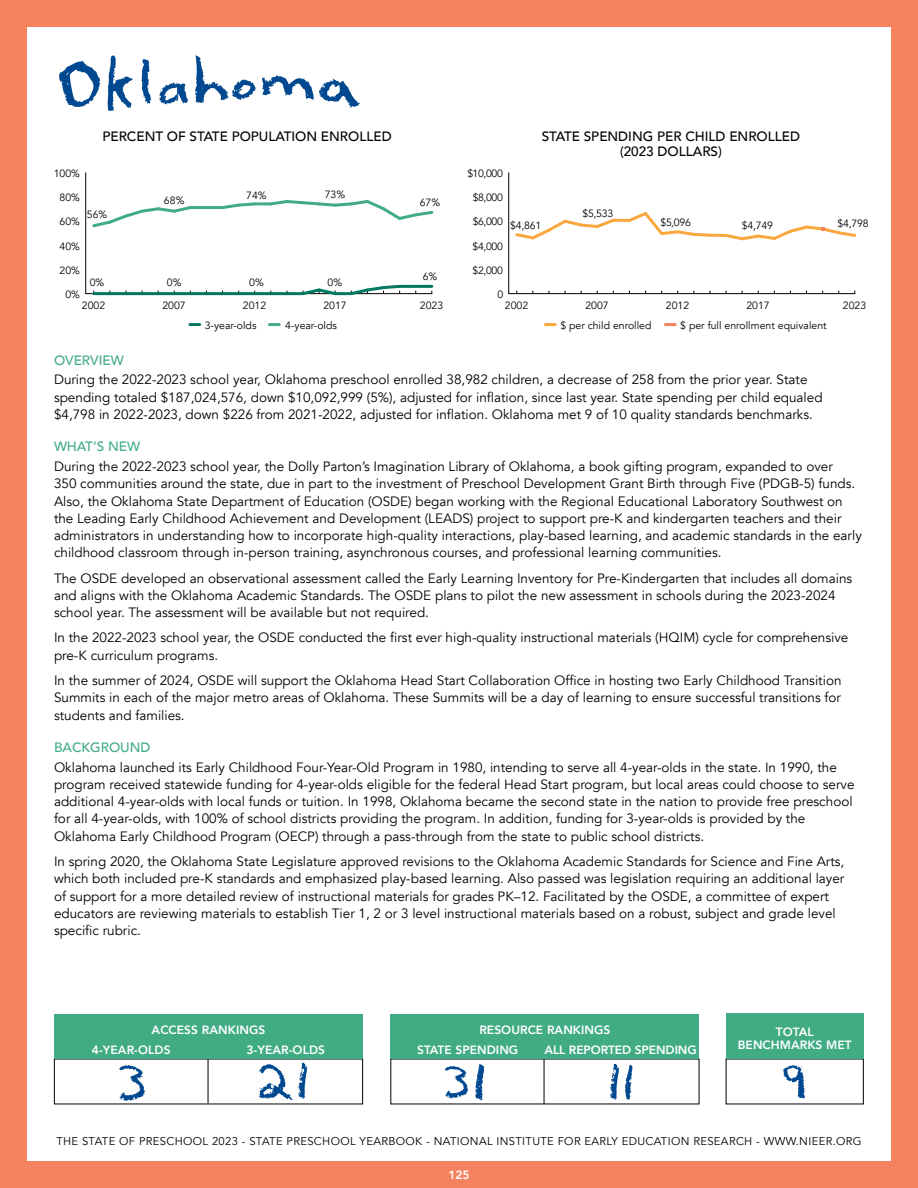
<style>
.page{position:relative;width:918px;height:1188px;background:#f5825e}
.page>*{position:absolute;margin:0;border:0;box-sizing:border-box;transform-origin:0 0}
.t1{font:13.5px/17.2px "Avenir";color:#000}
.t2{font:500 13.5px/15px "Avenir";color:#000;text-align:center}
.t3{font:500 13.5px "Avenir";color:#41ac84}
.t4{font:800 12px/20.1px "Avenir";letter-spacing:.005em;color:#fff}
.t5{font:11.25px "Avenir";letter-spacing:.03em;color:#000}
.t6{font:10.5px "Avenir";color:#000}
</style>
<div class="page">
<div style="left:27px;top:27px;width:864px;height:1134px;background:#fff"></div>
<hr style="left:208px;top:1057px;width:1px;height:46px;background:#000">
<hr style="left:544px;top:1058px;width:1px;height:46px;background:#000">
<div style="left:54px;top:1014px;width:309px;height:45px;background:#41ac84"></div>
<div style="left:390px;top:1014px;width:309px;height:45px;background:#41ac84"></div>
<div style="left:726px;top:1014px;width:138px;height:45px;background:#41ac84"></div>
<hr style="left:86px;top:293px;width:346px;height:1px;background:#000">
<hr style="left:85px;top:172px;width:1px;height:122px;background:#000">
<svg style="left:92px;top:206px;width:102px;height:22px"></svg>
<hr style="left:190px;top:206px;width:16px;height:3px;background:#41ac84">
<hr style="left:206px;top:206px;width:17px;height:3px;background:#41ac84">
<svg style="left:219px;top:202px;width:39px;height:8px"></svg>
<hr style="left:255px;top:202px;width:16px;height:3px;background:#41ac84">
<svg style="left:267px;top:200px;width:167px;height:20px"></svg>
<hr style="left:94px;top:292px;width:16px;height:3px;background:#007862">
<hr style="left:110px;top:292px;width:16px;height:3px;background:#007862">
<hr style="left:126px;top:292px;width:16px;height:3px;background:#007862">
<hr style="left:142px;top:292px;width:16px;height:3px;background:#007862">
<hr style="left:158px;top:292px;width:16px;height:3px;background:#007862">
<hr style="left:174px;top:292px;width:16px;height:3px;background:#007862">
<hr style="left:190px;top:292px;width:16px;height:3px;background:#007862">
<hr style="left:206px;top:292px;width:17px;height:3px;background:#007862">
<hr style="left:223px;top:292px;width:16px;height:3px;background:#007862">
<hr style="left:239px;top:292px;width:16px;height:3px;background:#007862">
<hr style="left:255px;top:292px;width:16px;height:3px;background:#007862">
<hr style="left:271px;top:292px;width:16px;height:3px;background:#007862">
<hr style="left:287px;top:292px;width:16px;height:3px;background:#007862">
<svg style="left:299px;top:288px;width:40px;height:8px"></svg>
<hr style="left:335px;top:292px;width:16px;height:3px;background:#007862">
<svg style="left:348px;top:284px;width:55px;height:12px"></svg>
<hr style="left:400px;top:285px;width:16px;height:3px;background:#007862">
<hr style="left:416px;top:285px;width:16px;height:3px;background:#007862">
<hr style="left:509px;top:293px;width:346px;height:1px;background:#000">
<hr style="left:508px;top:172px;width:1px;height:122px;background:#000">
<svg style="left:515px;top:218px;width:102px;height:22px"></svg>
<hr style="left:613px;top:219px;width:16px;height:3px;background:#faa73f">
<svg style="left:626px;top:212px;width:87px;height:25px"></svg>
<hr style="left:710px;top:234px;width:16px;height:3px;background:#faa73f">
<svg style="left:723px;top:225px;width:134px;height:16px"></svg>
<svg style="left:190px;top:323px;width:10px;height:3px"></svg>
<svg style="left:269px;top:323px;width:10px;height:3px"></svg>
<svg style="left:545px;top:323px;width:10px;height:3px"></svg>
<svg style="left:665px;top:323px;width:10px;height:3px"></svg>
<svg style="left:141px;top:59px;width:10px;height:45px"></svg>
<svg style="left:159px;top:82px;width:29px;height:23px"></svg>
<svg style="left:195px;top:55px;width:165px;height:53px"></svg>
<svg style="left:58px;top:55px;width:75px;height:56px"></svg>
<svg style="left:258px;top:1063px;width:50px;height:37px"></svg>
<svg style="left:119px;top:1065px;width:26px;height:35px"></svg>
<svg style="left:445px;top:1066px;width:23px;height:33px"></svg>
<svg style="left:475px;top:1064px;width:9px;height:36px"></svg>
<svg style="left:610px;top:1064px;width:22px;height:36px"></svg>
<svg style="left:783px;top:1065px;width:22px;height:34px"></svg>
<p class="t6" style="left:54px;top:167px;width:28px">100%</p>
<p class="t2" style="left:102px;top:128px;width:291px">PERCENT OF STATE POPULATION ENROLLED</p>
<p class="t2" style="left:542px;top:128px;width:260px">STATE SPENDING PER CHILD ENROLLED (2023 DOLLARS)</p>
<p class="t6" style="left:468px;top:167px;width:37px">$10,000</p>
<p class="t6" style="left:60px;top:191px;width:22px">80%</p>
<p class="t6" style="left:87px;top:208px;width:22px">56%</p>
<p class="t6" style="left:60px;top:215px;width:22px">60%</p>
<p class="t6" style="left:60px;top:240px;width:22px">40%</p>
<p class="t6" style="left:60px;top:264px;width:22px">20%</p>
<p class="t6" style="left:65px;top:288px;width:16px">0%</p>
<p class="t6" style="left:90px;top:276px;width:16px">0%</p>
<p class="t6" style="left:164px;top:194px;width:22px">68%</p>
<p class="t6" style="left:167px;top:276px;width:16px">0%</p>
<p class="t6" style="left:246px;top:189px;width:22px">74%</p>
<p class="t6" style="left:249px;top:276px;width:16px">0%</p>
<p class="t6" style="left:325px;top:188px;width:22px">73%</p>
<p class="t6" style="left:328px;top:276px;width:16px">0%</p>
<p class="t6" style="left:420px;top:196px;width:22px">67%</p>
<p class="t6" style="left:423px;top:270px;width:16px">6%</p>
<p class="t6" style="left:82px;top:299px;width:25px">2002</p>
<p class="t6" style="left:162px;top:299px;width:25px">2007</p>
<p class="t6" style="left:243px;top:299px;width:25px">2012</p>
<p class="t6" style="left:323px;top:299px;width:25px">2017</p>
<p class="t6" style="left:420px;top:299px;width:25px">2023</p>
<p class="t6" style="left:473px;top:191px;width:32px">$8,000</p>
<p class="t6" style="left:473px;top:215px;width:32px">$6,000</p>
<p class="t6" style="left:472px;top:240px;width:32px">$4,000</p>
<p class="t6" style="left:472px;top:264px;width:32px">$2,000</p>
<p class="t6" style="left:510px;top:219px;width:33px">$4,861</p>
<p class="t6" style="left:497px;top:288px;width:7px">0</p>
<p class="t6" style="left:583px;top:207px;width:32px">$5,533</p>
<p class="t6" style="left:661px;top:216px;width:32px">$5,096</p>
<p class="t6" style="left:742px;top:219px;width:33px">$4,749</p>
<p class="t6" style="left:838px;top:217px;width:33px">$4,798</p>
<p class="t6" style="left:505px;top:299px;width:25px">2002</p>
<p class="t6" style="left:585px;top:299px;width:25px">2007</p>
<p class="t6" style="left:666px;top:299px;width:25px">2012</p>
<p class="t6" style="left:746px;top:299px;width:25px">2017</p>
<p class="t6" style="left:843px;top:299px;width:25px">2023</p>
<p class="t6" style="left:205px;top:320px;width:53px">3-year-olds</p>
<p class="t6" style="left:285px;top:320px;width:53px">4-year-olds</p>
<p class="t6" style="left:560px;top:320px;width:93px">$ per child enrolled</p>
<p class="t6" style="left:680px;top:320px;width:148px">$ per full enrollment equivalent</p>
<p class="t3" style="left:54px;top:348px;width:71px">OVERVIEW</p>
<p class="t1" style="left:54px;top:371px;width:770px">During the 2022-2023 school year, Oklahoma preschool enrolled 38,982 children, a decrease of 258 from the prior year. State spending totaled $187,024,576, down $10,092,999 (5%), adjusted for inflation, since last year. State spending per child equaled $4,798 in 2022-2023, down $226 from 2021-2022, adjusted for inflation. Oklahoma met 9 of 10 quality standards benchmarks.</p>
<p class="t3" style="left:54px;top:435px;width:87px">WHAT’S NEW</p>
<p class="t1" style="left:54px;top:458px;width:809px">During the 2022-2023 school year, the Dolly Parton’s Imagination Library of Oklahoma, a book gifting program, expanded to over<br>350 communities around the state, due in part to the investment of Preschool Development Grant Birth through Five (PDGB-5) funds.<br>Also, the Oklahoma State Department of Education (OSDE) began working with the Regional Educational Laboratory Southwest on the Leading Early Childhood Achievement and Development (LEADS) project to support pre-K and kindergarten teachers and their administrators in understanding how to incorporate high-quality interactions, play-based learning, and academic standards in the early childhood classroom through in-person training, asynchronous courses, and professional learning communities.</p>
<p class="t1" style="left:54px;top:570px;width:800px">The OSDE developed an observational assessment called the Early Learning Inventory for Pre-Kindergarten that includes all domains and aligns with the Oklahoma Academic Standards. The OSDE plans to pilot the new assessment in schools during the 2023-2024 school year. The assessment will be available but not required.</p>
<p class="t1" style="left:54px;top:629px;width:796px">In the 2022-2023 school year, the OSDE conducted the first ever high-quality instructional materials (HQIM) cycle for comprehensive pre-K curriculum programs.</p>
<p class="t1" style="left:54px;top:672px;width:789px;text-align:justify">In the summer of 2024, OSDE will support the Oklahoma Head Start Collaboration Office in hosting two Early Childhood Transition Summits in each of the major metro areas of Oklahoma. These Summits will be a day of learning to ensure successful transitions for students and families.</p>
<p class="t3" style="left:54px;top:735px;width:98px">BACKGROUND</p>
<p class="t1" style="left:54px;top:759px;width:802px">Oklahoma launched its Early Childhood Four-Year-Old Program in 1980, intending to serve all 4-year-olds in the state. In 1990, the program received statewide funding for 4-year-olds eligible for the federal Head Start program, but local areas could choose to serve additional 4-year-olds with local funds or tuition. In 1998, Oklahoma became the second state in the nation to provide free preschool for all 4-year-olds, with 100% of school districts providing the program. In addition, funding for 3-year-olds is provided by the Oklahoma Early Childhood Program (OECP) through a pass-through from the state to public school districts.</p>
<p class="t1" style="left:54px;top:853px;width:792px">In spring 2020, the Oklahoma State Legislature approved revisions to the Oklahoma Academic Standards for Science and Fine Arts, which both included pre-K standards and emphasized play-based learning. Also passed was legislation requiring an additional layer of support for a more detailed review of instructional materials for grades PK–12. Facilitated by the OSDE, a committee of expert educators are reviewing materials to establish Tier 1, 2 or 3 level instructional materials based on a robust, subject and grade level specific rubric.</p>
<p class="t4" style="left:92px;top:1019px;width:175px;text-indent:60px">ACCESS RANKINGS<br>4-YEAR-OLDS</p>
<p class="t4" style="left:246px;top:1040px;width:80px">3-YEAR-OLDS</p>
<p class="t4" style="left:417px;top:1019px;width:195px;text-indent:62px">RESOURCE RANKINGS<br>STATE SPENDING</p>
<p class="t4" style="left:544px;top:1040px;width:154px">ALL REPORTED SPENDING</p>
<p class="t4" style="left:738px;top:1025px;width:115px;line-height:13.5px;text-align:center">TOTAL<br>BENCHMARKS MET</p>
<p class="t5" style="left:56px;top:1135px;width:807px">THE STATE OF PRESCHOOL 2023 - STATE PRESCHOOL YEARBOOK - NATIONAL INSTITUTE FOR EARLY EDUCATION RESEARCH - WWW.NIEER.ORG</p>
<p class="t4" style="left:448px;top:1165px;width:23px">125</p>
</div>
